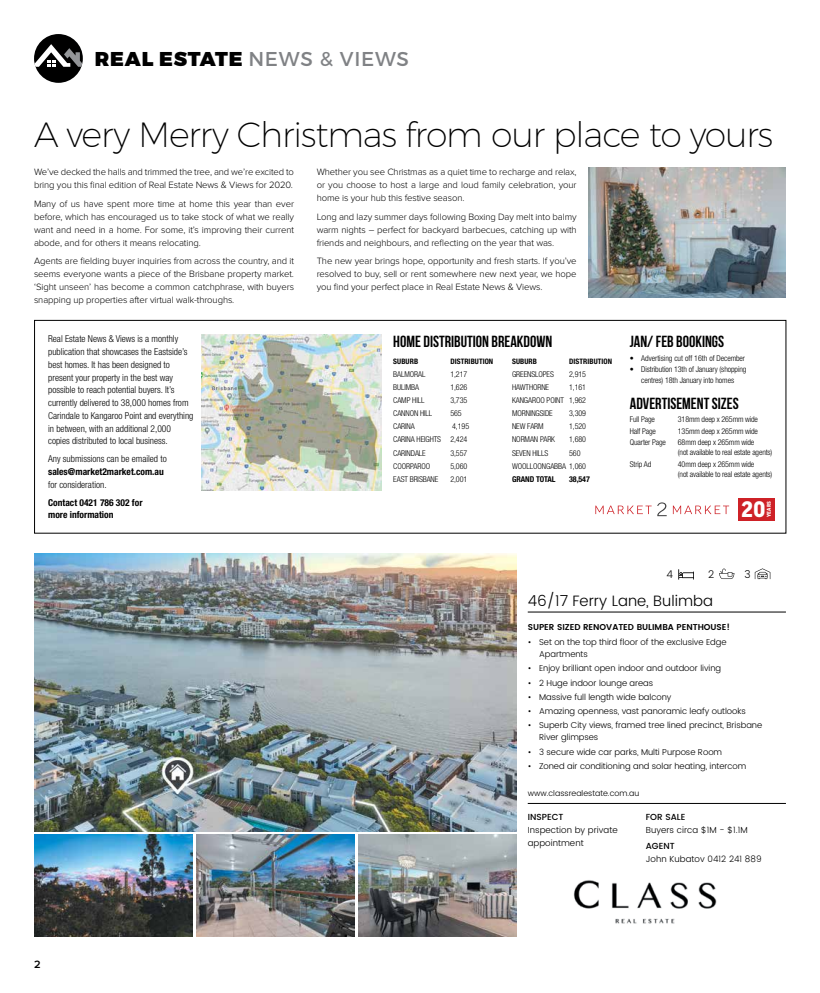
<style>
.page{position:relative;width:820px;height:993px;background:#fff}
.page>*{position:absolute;margin:0;border:0;box-sizing:border-box;transform-origin:0 0}
.t1{font:200 35px "Montserrat";letter-spacing:-.03em;color:#000}
.t2{font:900 21.5px "Good OT";color:#fff}
.t3{font:900 20px "Montserrat";letter-spacing:.04em;color:#000}
.t4{font:700 16px "Bebas Neue";color:#000}
.t5{font:300 15px "Poppins";color:#000}
.t6{font:600 11px "Proxima Nova";color:#000}
.t7{font:300 10.5px "Poppins";color:#000}
.t8{font:300 9.5px/13px "Proxima Nova";letter-spacing:-.01em;color:#000;text-align:justify}
.t9{font:300 condensed 9.5px/12.7px "Helvetica Neue";color:#000}
.t10{font:700 condensed 9.5px/12.7px "Helvetica Neue";color:#000}
.t11{font:300 8.8px/13px "Poppins";letter-spacing:.005em;color:#000}
.t12{font:500 8.8px "Poppins";letter-spacing:.005em;color:#000}
.t13{font:300 8.5px/12px "Poppins";letter-spacing:-.005em;color:#000}
.t14{font:600 8.5px "Poppins";color:#000}
.t15{font:300 condensed 8px/13px "Helvetica Neue";letter-spacing:-.01em;color:#000}
.t16{font:300 8px "Poppins";color:#000}
.t17{font:700 condensed 8px "Helvetica Neue";letter-spacing:-.01em;color:#000}
.t18{font:700 condensed 7.5px "Helvetica Neue";letter-spacing:.01em;color:#000}
.t19{font:900 5.3px "Good OT";letter-spacing:.035em;color:#fff}
.s1{font-weight:400;color:#808285}
</style>
<div class="page">
<img style="left:573px;top:880px;width:144px;height:44px">
<img style="left:34px;top:553px;width:482px;height:278px">
<hr style="left:527px;top:611px;width:258px;height:1px;background:#000">
<hr style="left:527px;top:803px;width:258px;height:1px;background:#000">
<svg style="left:678px;top:569px;width:15px;height:10px"></svg>
<svg style="left:719px;top:568px;width:15px;height:11px"></svg>
<svg style="left:754px;top:568px;width:16px;height:11px"></svg>
<img style="left:34px;top:834px;width:158px;height:101px">
<img style="left:196px;top:834px;width:158px;height:101px">
<img style="left:358px;top:834px;width:158px;height:101px">
<div style="left:34px;top:320px;width:752px;height:213px;border:1px solid #000"></div>
<svg style="left:595px;top:505px;width:56px;height:9px"></svg>
<svg style="left:657px;top:502px;width:9px;height:14px"></svg>
<svg style="left:672px;top:505px;width:56px;height:9px"></svg>
<div style="left:738px;top:498px;width:36px;height:22px;background:#ce2127"></div>
<img style="left:202px;top:334px;width:179px;height:156px">
<div style="left:34px;top:34px;width:49px;height:49px;background:#000;border-radius:50%"></div>
<svg style="left:34px;top:44px;width:49px;height:23px"></svg>
<img style="left:588px;top:167px;width:197px;height:130px">
<h3 class="t3" style="left:95px;top:46px;width:315px">REAL ESTATE <span class="s1">NEWS &amp; VIEWS</span></h3>
<h1 class="t1" style="left:34px;top:114px;width:740px">A very Merry Christmas from our place to yours</h1>
<p class="t8" style="left:34px;top:165px;width:261px">We’ve decked the halls and trimmed the tree, and we’re excited to bring you this final edition of Real Estate News &amp; Views for 2020.</p>
<p class="t8" style="left:34px;top:197px;width:261px">Many of us have spent more time at home this year than ever before, which has encouraged us to take stock of what we really want and need in a home. For some, it’s improving their current abode, and for others it means relocating.</p>
<p class="t8" style="left:34px;top:255px;width:261px">Agents are fielding buyer inquiries from across the country, and it seems everyone wants a piece of the Brisbane property market. ‘Sight unseen’ has become a common catchphrase, with buyers snapping up properties after virtual walk-throughs.</p>
<p class="t8" style="left:316px;top:165px;width:261px">Whether you see Christmas as a quiet time to recharge and relax, or you choose to host a large and loud family celebration, your home is your hub this festive season.</p>
<p class="t8" style="left:316px;top:210px;width:261px">Long and lazy summer days following Boxing Day melt into balmy warm nights – perfect for backyard barbecues, catching up with friends and neighbours, and reflecting on the year that was.</p>
<p class="t8" style="left:316px;top:254px;width:261px">The new year brings hope, opportunity and fresh starts. If you’ve resolved to buy, sell or rent somewhere new next year, we hope you find your perfect place in Real Estate News &amp; Views.</p>
<h3 class="t4" style="left:393px;top:332px;width:160px">HOME DISTRIBUTION BREAKDOWN</h3>
<p class="t18" style="left:393px;top:356px;width:26px">SUBURB</p>
<p class="t18" style="left:450px;top:356px;width:44px">DISTRIBUTION</p>
<p class="t18" style="left:512px;top:356px;width:26px">SUBURB</p>
<p class="t18" style="left:569px;top:356px;width:44px">DISTRIBUTION</p>
<p class="t15" style="left:393px;top:368px;width:34px">BALMORAL</p>
<p class="t15" style="left:450px;top:368px;width:18px">1,217</p>
<p class="t15" style="left:393px;top:381px;width:27px">BULIMBA</p>
<p class="t15" style="left:450px;top:381px;width:18px">1,626</p>
<p class="t15" style="left:393px;top:394px;width:33px">CAMP HILL</p>
<p class="t15" style="left:450px;top:394px;width:18px">3,735</p>
<p class="t15" style="left:393px;top:407px;width:41px">CANNON HILL</p>
<p class="t15" style="left:450px;top:407px;width:13px">565</p>
<p class="t15" style="left:393px;top:420px;width:23px">CARINA</p>
<h3 class="t4" style="left:629px;top:332px;width:96px">JAN/ FEB BOOKINGS</h3>
<p class="t15" style="left:629px;top:351px;width:117px">• Advertising cut off 16th of December</p>
<p class="t15" style="left:629px;top:363px;width:118px;line-height:11px;text-align:center">• Distribution 13th of January (shopping centres) 18th January into homes</p>
<h3 class="t4" style="left:629px;top:395px;width:110px">ADVERTISEMENT SIZES</h3>
<p class="t15" style="left:629px;top:412px;width:27px">Full Page</p>
<p class="t15" style="left:677px;top:412px;width:82px">318mm deep x 265mm wide</p>
<p class="t15" style="left:629px;top:424px;width:28px">Half Page</p>
<p class="t15" style="left:677px;top:424px;width:82px">135mm deep x 265mm wide</p>
<p class="t15" style="left:629px;top:436px;width:38px">Quarter Page</p>
<p class="t15" style="left:677px;top:437px;width:96px;line-height:10px">68mm deep x 265mm wide<br>(not available to real estate agents)</p>
<p class="t15" style="left:629px;top:457px;width:23px">Strip Ad</p>
<p class="t15" style="left:677px;top:459px;width:96px;line-height:10px">40mm deep x 265mm wide<br>(not available to real estate agents)</p>
<p class="t9" style="left:48px;top:332px;width:147px">Real Estate News &amp; Views is a monthly publication that showcases the Eastside’s best homes. It has been designed to present your property in the best way possible to reach potential buyers. It’s currently delivered to 38,000 homes from Carindale to Kangaroo Point and everything in between, with an additional 2,000 copies distributed to local business.</p>
<p class="t9" style="left:48px;top:452px;width:120px">Any submissions can be emailed to</p>
<p class="t10" style="left:48px;top:465px;width:117px">sales@market2market.com.au</p>
<p class="t9" style="left:48px;top:478px;width:60px">for consideration.</p>
<p class="t10" style="left:48px;top:495px;width:96px">Contact 0421 786 302 for more information</p>
<h2 class="t2" style="left:741px;top:497px;width:26px">20</h2>
<p class="t19" style="left:765px;top:517px;width:17px;rotate:-90deg">YEARS</p>
<p class="t15" style="left:512px;top:368px;width:43px">GREENSLOPES</p>
<p class="t15" style="left:569px;top:368px;width:18px">2,915</p>
<p class="t15" style="left:512px;top:381px;width:39px">HAWTHORNE</p>
<p class="t15" style="left:512px;top:381px;width:75px;text-align:justify;text-indent:57px">1,161<br>KANGAROO POINT 1,962<br>MORNINGSIDE</p>
<p class="t15" style="left:569px;top:407px;width:18px">3,309</p>
<p class="t15" style="left:512px;top:420px;width:33px">NEW FARM</p>
<p class="t15" style="left:569px;top:420px;width:18px">1,520</p>
<p class="t15" style="left:512px;top:433px;width:45px">NORMAN PARK</p>
<p class="t15" style="left:569px;top:433px;width:18px">1,680</p>
<p class="t15" style="left:512px;top:446px;width:38px">SEVEN HILLS</p>
<p class="t15" style="left:393px;top:420px;width:77px;text-indent:59px">4,195<br>CARINA HEIGHTS 2,424<br>CARINDALE</p>
<p class="t15" style="left:450px;top:446px;width:18px">3,557</p>
<p class="t15" style="left:512px;top:446px;width:75px;text-indent:57px">560<br>WOOLLOONGABBA 1,060</p>
<p class="t17" style="left:512px;top:473px;width:45px">GRAND TOTAL</p>
<p class="t17" style="left:569px;top:473px;width:22px">38,547</p>
<p class="t15" style="left:393px;top:459px;width:38px">COORPAROO</p>
<p class="t15" style="left:450px;top:459px;width:18px">5,060</p>
<p class="t15" style="left:393px;top:472px;width:47px">EAST BRISBANE</p>
<p class="t15" style="left:450px;top:472px;width:18px">2,001</p>
<p class="t7" style="left:666px;top:566px;width:8px">4</p>
<p class="t7" style="left:707px;top:566px;width:8px">2</p>
<p class="t7" style="left:744px;top:566px;width:8px">3</p>
<h3 class="t5" style="left:527px;top:589px;width:187px">46/17 Ferry Lane, Bulimba</h3>
<p class="t14" style="left:527px;top:620px;width:204px">SUPER SIZED RENOVATED BULIMBA PENTHOUSE!</p>
<p class="t13" style="left:539px;top:636px;width:189px;text-indent:-11px">• Set on the top third floor of the exclusive Edge<br>Apartments</p>
<p class="t13" style="left:527px;top:662px;width:195px">• Enjoy brilliant open indoor and outdoor living</p>
<p class="t13" style="left:527px;top:676px;width:127px">• 2 Huge indoor lounge areas</p>
<p class="t13" style="left:527px;top:691px;width:145px">• Massive full length wide balcony</p>
<p class="t13" style="left:527px;top:705px;width:220px">• Amazing openness, vast panoramic leafy outlooks</p>
<p class="t13" style="left:539px;top:719px;width:224px;text-indent:-11px">• Superb City views, framed tree lined precinct, Brisbane<br>River glimpses</p>
<p class="t13" style="left:527px;top:745px;width:196px">• 3 secure wide car parks, Multi Purpose Room</p>
<p class="t13" style="left:527px;top:760px;width:220px">• Zoned air conditioning and solar heating, intercom</p>
<p class="t16" style="left:527px;top:787px;width:113px">www.classrealestate.com.au</p>
<p class="t6" style="left:34px;top:957px;width:8px">2</p>
<p class="t12" style="left:527px;top:810px;width:37px">INSPECT</p>
<p class="t11" style="left:527px;top:823px;width:91px">Inspection by private appointment</p>
<p class="t12" style="left:645px;top:810px;width:41px">FOR SALE</p>
<p class="t11" style="left:645px;top:823px;width:103px">Buyers circa $1M - $1.1M</p>
<p class="t12" style="left:645px;top:838px;width:30px">AGENT</p>
<p class="t11" style="left:645px;top:852px;width:117px">John Kubatov 0412 241 889</p>
</div>
